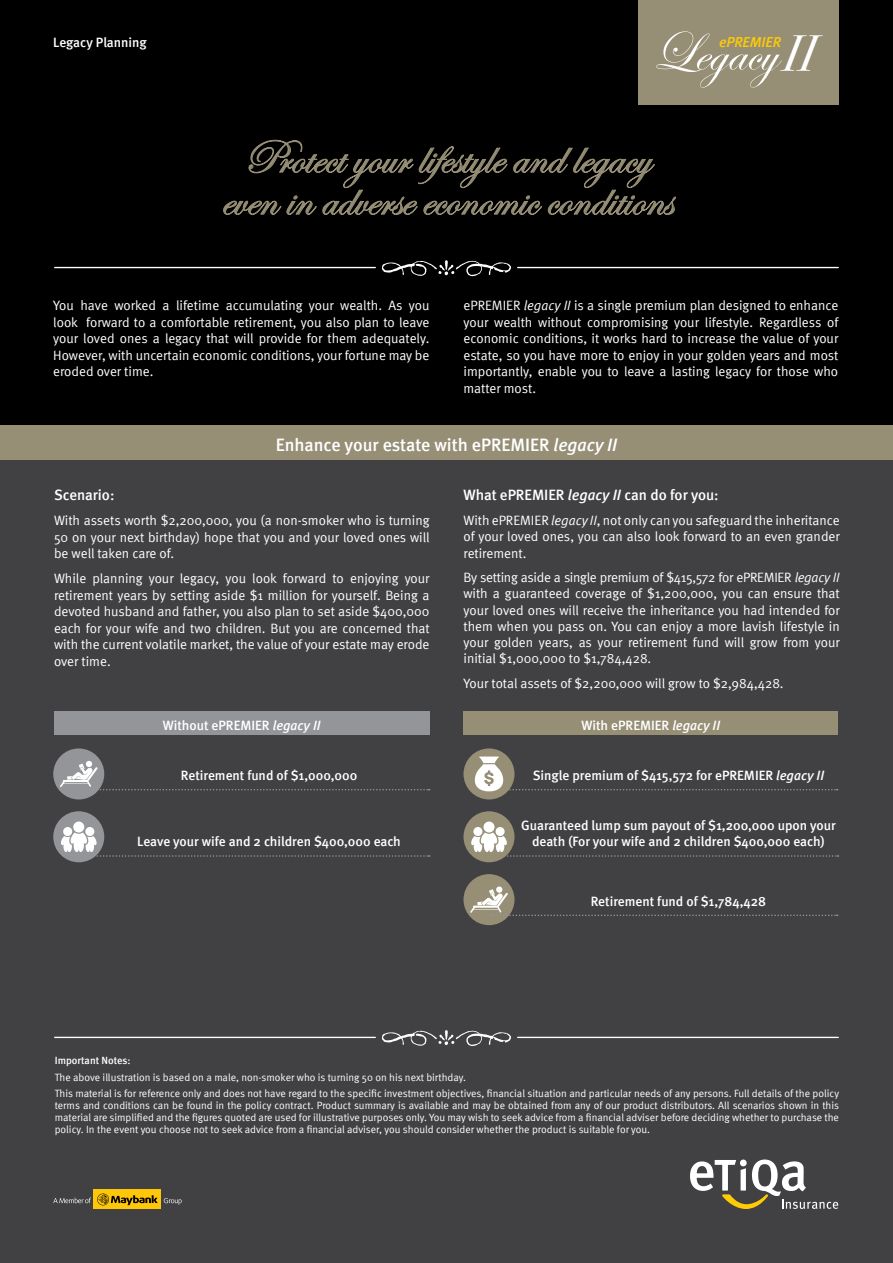
<style>
.page{position:relative;width:893px;height:1263px;background:#fff}
.page>*{position:absolute;margin:0;border:0;box-sizing:border-box;transform-origin:0 0}
.t1{font:56.25px "Edwardian Script ITC";color:#fff}
.t2{font:48px/42px "Edwardian Script ITC";color:#968f76;text-align:center}
.t3{font:500 18px "Meta";color:#fff}
.t4{font:500 15px "Meta";color:#fff}
.t5{font:italic 500 14.4px "Meta";color:#ffcb05}
.t6{font:13.5px/16.5px "Meta Normal";color:#fff;text-align:justify}
.t7{font:500 13.5px/16.2px "Meta";color:#fff;text-align:center}
.t8{font:10.5px/12px "Meta Normal";color:#fff}
.t9{font:500 10.5px "Meta";color:#fff}
.s1{font-family:"Bodoni Svty Two ITCTT";font-style:italic;font-size:49.35px}
.s2{font-style:italic}
</style>
<div class="page">
<div style="left:0;top:0;width:893px;height:425px;background:#000"></div>
<svg style="left:223px;top:140px;width:453px;height:75px"></svg>
<div style="left:0;top:441px;width:893px;height:822px;background:#414042"></div>
<div style="left:639px;top:0;width:200px;height:105px;background:#968f76"></div>
<div style="left:0;top:425px;width:893px;height:34px;background:#968f76"></div>
<div style="left:54px;top:711px;width:375px;height:24px;background:#939598"></div>
<div style="left:463px;top:711px;width:375px;height:24px;background:#968f76"></div>
<div style="left:53px;top:748px;width:51px;height:51px;background:#939598;border-radius:50%"></div>
<svg style="left:60px;top:760px;width:370px;height:30px"></svg>
<div style="left:53px;top:811px;width:51px;height:51px;background:#939598;border-radius:50%"></div>
<svg style="left:60px;top:821px;width:370px;height:36px"></svg>
<div style="left:463px;top:874px;width:51px;height:51px;background:#968f76;border-radius:50%"></div>
<svg style="left:470px;top:886px;width:368px;height:30px"></svg>
<div style="left:463px;top:811px;width:51px;height:51px;background:#968f76;border-radius:50%"></div>
<svg style="left:471px;top:821px;width:367px;height:36px"></svg>
<div style="left:463px;top:748px;width:51px;height:51px;background:#968f76;border-radius:50%"></div>
<svg style="left:475px;top:756px;width:363px;height:35px"></svg>
<svg style="left:690px;top:1159px;width:148px;height:50px"></svg>
<div style="left:94px;top:1190px;width:67px;height:19px;background:#ffc709"></div>
<svg style="left:97px;top:1193px;width:61px;height:12px"></svg>
<svg style="left:53px;top:1197px;width:38px;height:6px"></svg>
<svg style="left:164px;top:1198px;width:18px;height:7px"></svg>
<hr style="left:55px;top:267px;width:320px;height:1px;background:#fff">
<hr style="left:518px;top:267px;width:320px;height:1px;background:#fff">
<svg style="left:382px;top:260px;width:129px;height:16px"></svg>
<hr style="left:55px;top:1037px;width:320px;height:1px;background:#fff">
<hr style="left:518px;top:1037px;width:320px;height:1px;background:#fff">
<svg style="left:382px;top:1030px;width:129px;height:16px"></svg>
<p class="t7" style="left:53px;top:34px;width:95px">Legacy Planning</p>
<h1 class="t1" style="left:651px;top:21px;width:165px">Legacy<span class="s1">II</span></h1>
<p class="t5" style="left:719px;top:34px;width:63px">ePREMIER</p>
<h2 class="t2" style="left:221px;top:138px;width:453px">Protect your lifestyle and legacy even in adverse economic conditions</h2>
<p class="t6" style="left:53px;top:297px;width:378px">You have worked a lifetime accumulating your wealth. As you look forward to a comfortable retirement, you also plan to leave your loved ones a legacy that will provide for them adequately.<br>However, with uncertain economic conditions, your fortune may be eroded over time.</p>
<p class="t6" style="left:463px;top:297px;width:376px">ePREMIER <span class="s2">legacy II</span> is a single premium plan designed to enhance your wealth without compromising your lifestyle. Regardless of economic conditions, it works hard to increase the value of your estate, so you have more to enjoy in your golden years and most importantly, enable you to leave a lasting legacy for those who matter most.</p>
<h3 class="t3" style="left:276px;top:434px;width:343px">Enhance your estate with ePREMIER <span class="s2">legacy II</span></h3>
<p class="t4" style="left:54px;top:486px;width:62px">Scenario:</p>
<p class="t6" style="left:54px;top:512px;width:377px">With assets worth $2,200,000, you (a non-smoker who is turning 50 on your next birthday) hope that you and your loved ones will be well taken care of.</p>
<p class="t6" style="left:54px;top:570px;width:377px">While planning your legacy, you look forward to enjoying your retirement years by setting aside $1 million for yourself. Being a devoted husband and father, you also plan to set aside $400,000 each for your wife and two children. But you are concerned that with the current volatile market, the value of your estate may erode over time.</p>
<p class="t4" style="left:463px;top:486px;width:257px">What ePREMIER <span class="s2">legacy II</span> can do for you:</p>
<p class="t6" style="left:463px;top:512px;width:378px">With ePREMIER <span class="s2">legacy II</span>, not only can you safeguard the inheritance of your loved ones, you can also look forward to an even grander retirement.</p>
<p class="t6" style="left:463px;top:569px;width:378px">By setting aside a single premium of $415,572 for ePREMIER <span class="s2">legacy II </span>with a guaranteed coverage of $1,200,000, you can ensure that your loved ones will receive the inheritance you had intended for them when you pass on. You can enjoy a more lavish lifestyle in your golden years, as your retirement fund will grow from your initial $1,000,000 to $1,784,428.</p>
<p class="t6" style="left:463px;top:675px;width:322px">Your total assets of $2,200,000 will grow to $2,984,428.</p>
<p class="t7" style="left:163px;top:717px;width:159px">Without ePREMIER <span class="s2">legacy II</span></p>
<p class="t7" style="left:582px;top:717px;width:140px">With ePREMIER <span class="s2">legacy II</span></p>
<p class="t7" style="left:181px;top:767px;width:178px">Retirement fund of $1,000,000</p>
<p class="t7" style="left:533px;top:767px;width:293px">Single premium of $415,572 for ePREMIER <span class="s2">legacy II</span></p>
<p class="t7" style="left:137px;top:833px;width:265px">Leave your wife and 2 children $400,000 each</p>
<p class="t7" style="left:521px;top:817px;width:316px">Guaranteed lump sum payout of $1,200,000 upon your death (For your wife and 2 children $400,000 each)</p>
<p class="t7" style="left:591px;top:893px;width:177px">Retirement fund of $1,784,428</p>
<p class="t9" style="left:55px;top:1055px;width:77px">Important Notes:</p>
<p class="t8" style="left:55px;top:1069px;width:786px;line-height:16.2px">The above illustration is based on a male, non-smoker who is turning 50 on his next birthday.<br>This material is for reference only and does not have regard to the specific investment objectives, financial situation and particular needs of any persons. Full details of the policy</p>
<p class="t8" style="left:55px;top:1099px;width:786px;text-align:justify">terms and conditions can be found in the policy contract. Product summary is available and may be obtained from any of our product distributors. All scenarios shown in this material are simplified and the figures quoted are used for illustrative purposes only. You may wish to seek advice from a financial adviser before deciding whether to purchase the policy. In the event you choose not to seek advice from a financial adviser, you should consider whether the product is suitable for you.</p>
</div>
